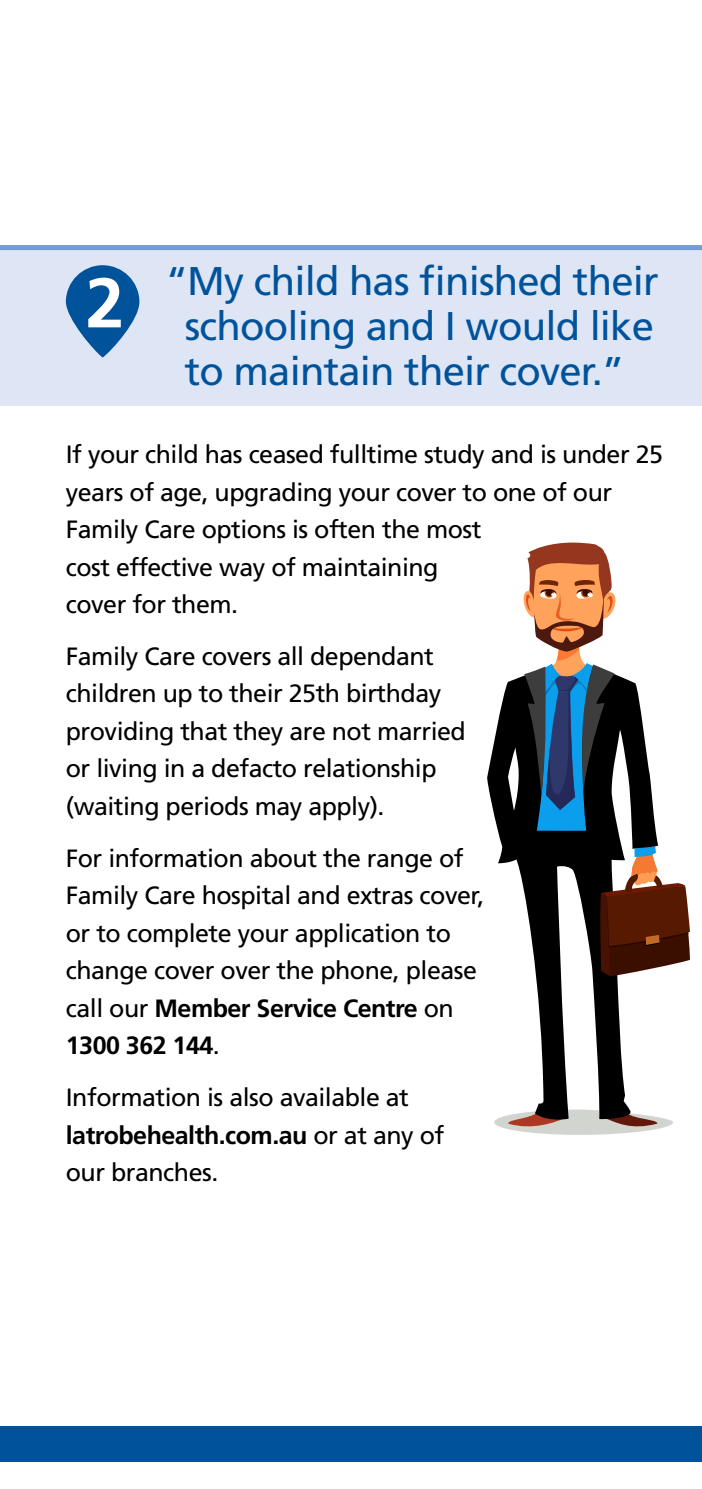
<style>
.page{position:relative;width:702px;height:1489px;background:#fff}
.page>*{position:absolute;margin:0;border:0;box-sizing:border-box;transform-origin:0 0}
.t1{font:700 70px "Frutiger";color:#fff}
.t2{font:40px/45px "Frutiger";letter-spacing:-.02em;color:#00539b;text-align:center}
.t3{font:25px/37.5px "Frutiger";letter-spacing:-.02em;color:#000}
.s1{font-weight:700}
</style>
<div class="page">
<div style="left:0;top:1426px;width:702px;height:35px;background:#00539b"></div>
<div style="left:0;top:245px;width:702px;height:160px;background:#dee5f4"></div>
<div style="left:0;top:245px;width:702px;height:5px;background:#739dd2"></div>
<svg style="left:487px;top:542px;width:203px;height:592px"></svg>
<svg style="left:66px;top:265px;width:73px;height:92px;fill:#00539b"></svg>
<h1 class="t1" style="left:85px;top:262px;width:40px">2</h1>
<h2 class="t2" style="left:166px;top:259px;width:494px">“My child has finished their schooling and I would like to maintain their cover.”</h2>
<p class="t3" style="left:66px;top:436px;width:598px">If your child has ceased fulltime study and is under 25 years of age, upgrading your cover to one of our Family Care options is often the most<br>cost effective way of maintaining<br>cover for them.</p>
<p class="t3" style="left:66px;top:637px;width:401px">Family Care covers all dependant children up to their 25th birthday providing that they are not married or living in a defacto relationship (waiting periods may apply).</p>
<p class="t3" style="left:66px;top:839px;width:420px">For information about the range of<br>Family Care hospital and extras cover, or to complete your application to change cover over the phone, please call our <span class="s1">Member Service Centre</span> on<br><span class="s1">1300 362 144</span>.</p>
<p class="t3" style="left:66px;top:1078px;width:380px">Information is also available at <span class="s1">latrobehealth.com.au</span> or at any of our branches.</p>
</div>
